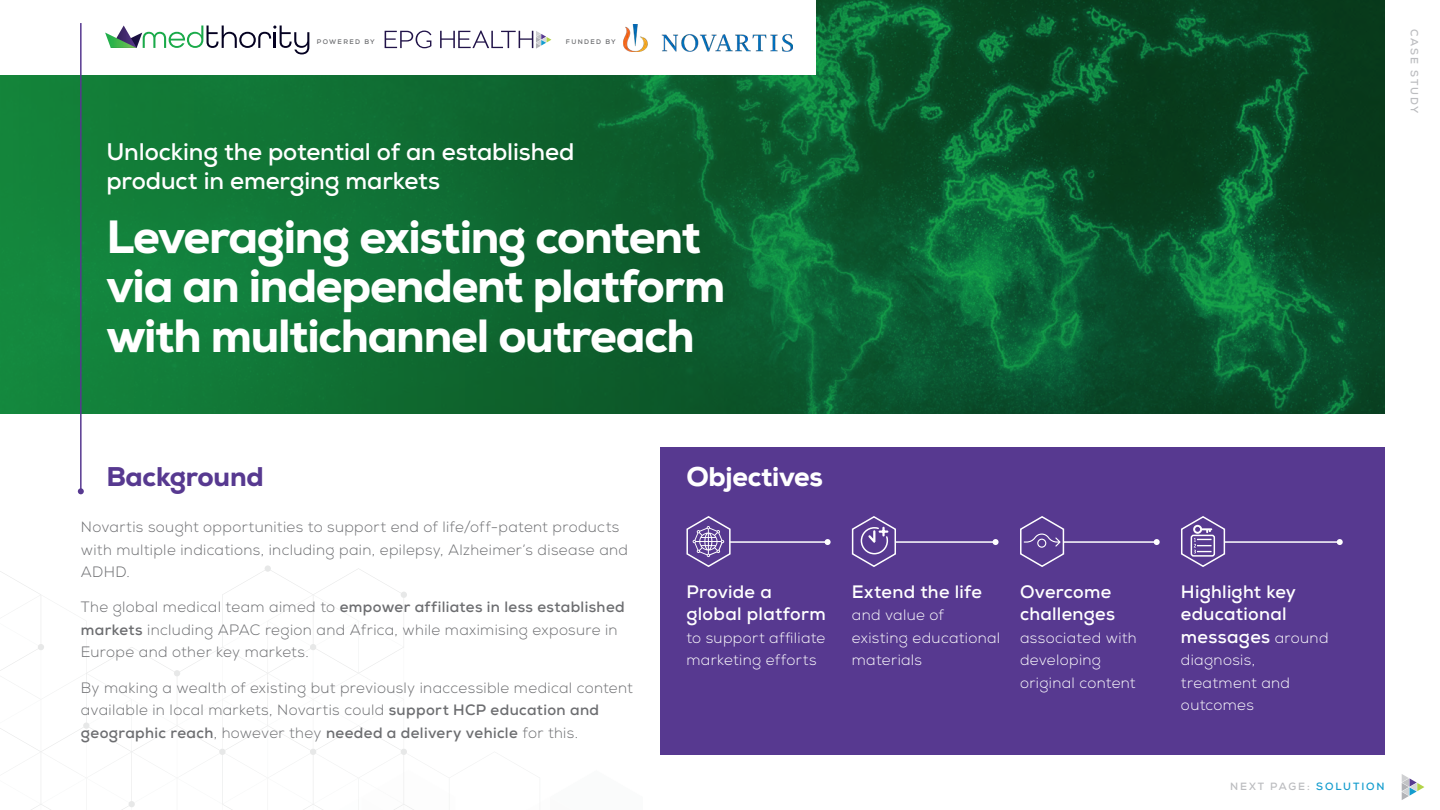
<style>
.page{position:relative;width:1440px;height:810px;background:#fff}
.page>*{position:absolute;margin:0;border:0;box-sizing:border-box;transform-origin:0 0}
.Titles{font:800 46.5px/49.5px "Nexa";letter-spacing:-.025em;color:#fff}
.Bullets_Black_text{font:800 27px "Nexa";letter-spacing:-.01em;color:#573990}
.Bullets_Black_text-2{font:800 27px "Nexa";letter-spacing:-.01em;color:#fff}
.Page_top_titles{font:700 24px/28.8px "Nexa";letter-spacing:-.005em;color:#fff}
.Body{font:700 18px/22.5px "Nexa";letter-spacing:.015em;color:#fff}
._2020_Body{font:300 15px/22.5px "Nexa";letter-spacing:.025em;color:#6c6d70}
.Body-2{font:300 15px/22.5px "Nexa";letter-spacing:.025em;color:#fff}
.Bullets_Black_text-3{font:700 10.5px "Nexa";letter-spacing:.18em;color:#bcbdc0}
.Bullets_Black_text-4{font:700 6.6px "Nexa";letter-spacing:.2em;color:#6c6d70}
.s1{font-weight:700}
.s2{font-weight:300;font-size:15px}
.s3{color:#159dce}
</style>
<div class="page">
<svg style="left:0;top:490px;width:414px;height:320px"></svg>
<img style="left:0;top:0;width:1384px;height:414px">
<div style="left:0;top:0;width:815px;height:74px;background:#fff"></div>
<img style="left:623px;top:24px;width:170px;height:28px">
<svg style="left:384px;top:31px;width:47px;height:17px"></svg>
<svg style="left:440px;top:30px;width:111px;height:19px"></svg>
<svg style="left:105px;top:26px;width:204px;height:28px"></svg>
<hr style="left:80px;top:23px;width:2px;height:468px;background:#573990">
<svg style="left:78px;top:488px;width:6px;height:6px"></svg>
<svg style="left:1401px;top:774px;width:23px;height:26px"></svg>
<div style="left:660px;top:447px;width:724px;height:308px;background:#573990"></div>
<hr style="left:729px;top:541px;width:98px;height:2px;background:#fff">
<svg style="left:824px;top:539px;width:6px;height:6px"></svg>
<hr style="left:895px;top:541px;width:100px;height:2px;background:#fff">
<svg style="left:992px;top:539px;width:6px;height:6px"></svg>
<hr style="left:1224px;top:541px;width:115px;height:2px;background:#fff">
<svg style="left:1336px;top:539px;width:6px;height:6px"></svg>
<hr style="left:1063px;top:541px;width:93px;height:2px;background:#fff">
<svg style="left:1153px;top:539px;width:6px;height:6px"></svg>
<svg style="left:686px;top:516px;width:45px;height:51px"></svg>
<svg style="left:851px;top:516px;width:45px;height:51px"></svg>
<svg style="left:1020px;top:516px;width:44px;height:51px"></svg>
<svg style="left:1181px;top:516px;width:44px;height:51px"></svg>
<div style="left:1190px;top:535px;width:24px;height:22px;border:2px solid #fff;border-radius:2px"></div>
<p class="Bullets_Black_text-4" style="left:317px;top:37px;width:59px">POWERED BY</p>
<p class="Bullets_Black_text-4" style="left:566px;top:38px;width:51px">FUNDED BY</p>
<p class="Bullets_Black_text-3" style="left:1421px;top:29px;width:86px;rotate:90deg">CASE STUDY</p>
<p class="Page_top_titles" style="left:106px;top:137px;width:469px">Unlocking the potential of an established product in emerging markets</p>
<p class="Titles" style="left:106px;top:212px;width:620px">Leveraging existing content via an independent platform with multichannel outreach</p>
<p class="Bullets_Black_text" style="left:106px;top:460px;width:159px">Background</p>
<p class="_2020_Body" style="left:81px;top:516px;width:548px">Novartis sought opportunities to support end of life/off-patent products with multiple indications, including pain, epilepsy, Alzheimer’s disease and<br>ADHD.</p>
<p class="_2020_Body" style="left:81px;top:596px;width:545px">The global medical team aimed to <span class="s1">empower affiliates in less established markets</span> including APAC region and Africa, while maximising exposure in<br>Europe and other key markets.</p>
<p class="_2020_Body" style="left:81px;top:677px;width:553px">By making a wealth of existing but previously inaccessible medical content available in local markets, Novartis could <span class="s1">support HCP education and geographic reach</span>, however they <span class="s1">needed a delivery vehicle</span> for this.</p>
<p class="Bullets_Black_text-2" style="left:686px;top:460px;width:138px">Objectives</p>
<p class="Body" style="left:686px;top:580px;width:141px">Provide a global platform</p>
<p class="Body-2" style="left:686px;top:627px;width:140px">to support affiliate marketing efforts</p>
<p class="Body" style="left:851px;top:580px;width:131px">Extend the life</p>
<p class="Body-2" style="left:851px;top:604px;width:150px">and value of existing educational materials</p>
<p class="Body" style="left:1020px;top:580px;width:97px">Overcome challenges</p>
<p class="Body-2" style="left:1020px;top:627px;width:118px">associated with developing original content</p>
<p class="Body" style="left:1180px;top:580px;width:149px">Highlight key educational messages <span class="s2">around</span></p>
<p class="Body-2" style="left:1180px;top:649px;width:111px">diagnosis, treatment and outcomes</p>
<p class="Bullets_Black_text-3" style="left:1230px;top:780px;width:156px">NEXT PAGE: <span class="s3">SOLUTION</span></p>
</div>
